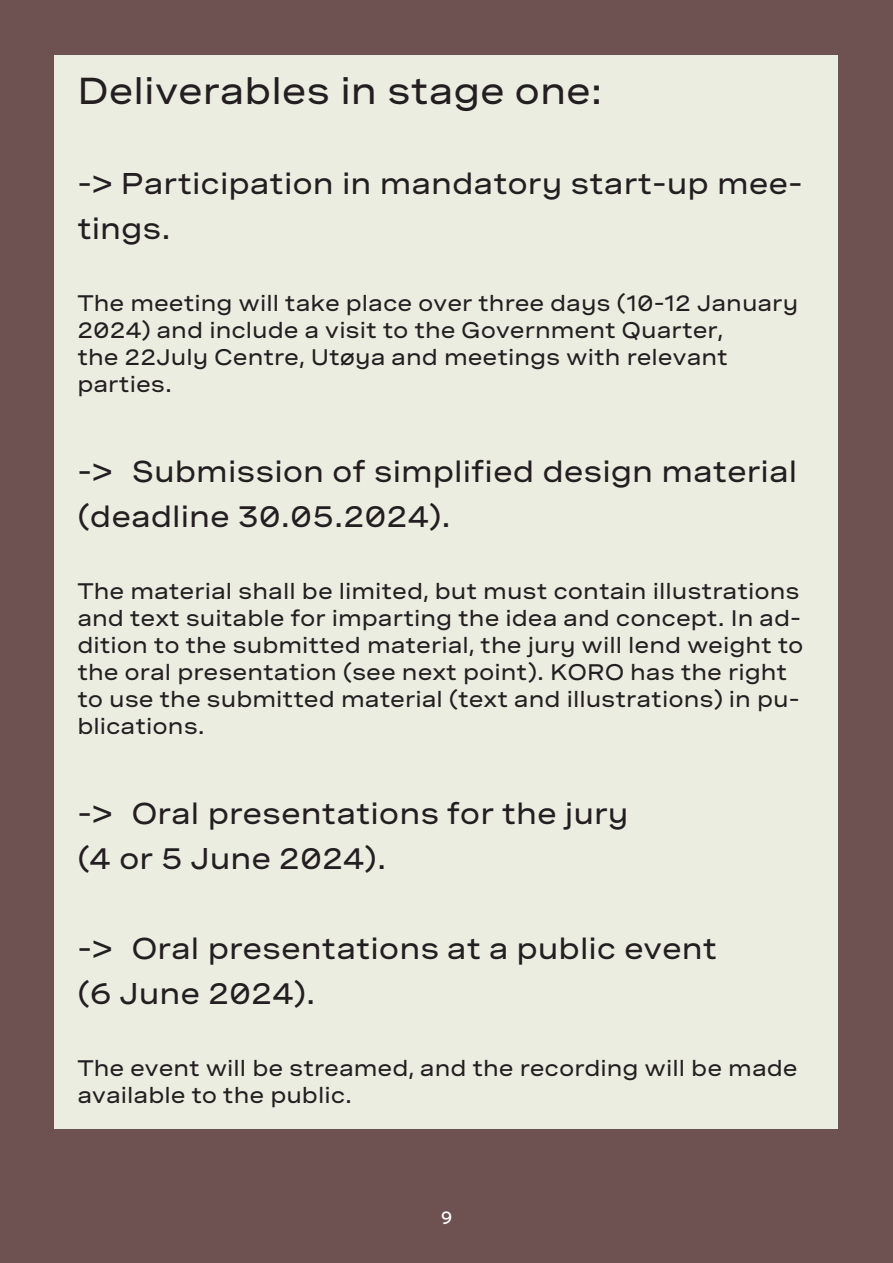
<style>
.page{position:relative;width:893px;height:1263px;background:#6e5252}
.page>*{position:absolute;margin:0;border:0;box-sizing:border-box;transform-origin:0 0}
.t1{font:500 expanded 37.5px "Spezia";color:#231f20}
.t2{font:500 expanded 30px/45px "Spezia";color:#231f20}
.t3{font:500 expanded 22.5px/27px "Spezia";color:#231f20}
.t4{font:500 18px "Spezia";color:#fff}
</style>
<div class="page">
<div style="left:54px;top:56px;width:783px;height:1073px;background:#ebede1"></div>
<h1 class="t1" style="left:77px;top:63px;width:527px">Deliverables in stage one:</h1>
<h2 class="t2" style="left:77px;top:159px;width:727px">-&gt; Participation in mandatory start-up mee&shy;tings.</h2>
<p class="t3" style="left:77px;top:288px;width:722px">The meeting will take place over three days (10-12 January 2024) and include a visit to the Government Quarter,<br>the 22July Centre, Utøya and meetings with relevant parties.</p>
<h2 class="t2" style="left:77px;top:447px;width:721px">-&gt; Submission of simplified design material (deadline 30.05.2024).</h2>
<p class="t3" style="left:77px;top:576px;width:728px">The material shall be limited, but must contain illustrations and text suitable for imparting the idea and concept. In ad&shy;dition to the submitted material, the jury will lend weight to the oral presentation (see next point). KORO has the right to use the submitted material (text and illustrations) in pu&shy;blications.</p>
<h2 class="t2" style="left:77px;top:789px;width:553px">-&gt; Oral presentations for the jury (4 or 5 June 2024).</h2>
<h2 class="t2" style="left:77px;top:924px;width:641px">-&gt; Oral presentations at a public event (6 June 2024).</h2>
<p class="t3" style="left:77px;top:1053px;width:722px">The event will be streamed, and the recording will be made available to the public.</p>
<p class="t4" style="left:441px;top:1204px;width:13px">9</p>
</div>
